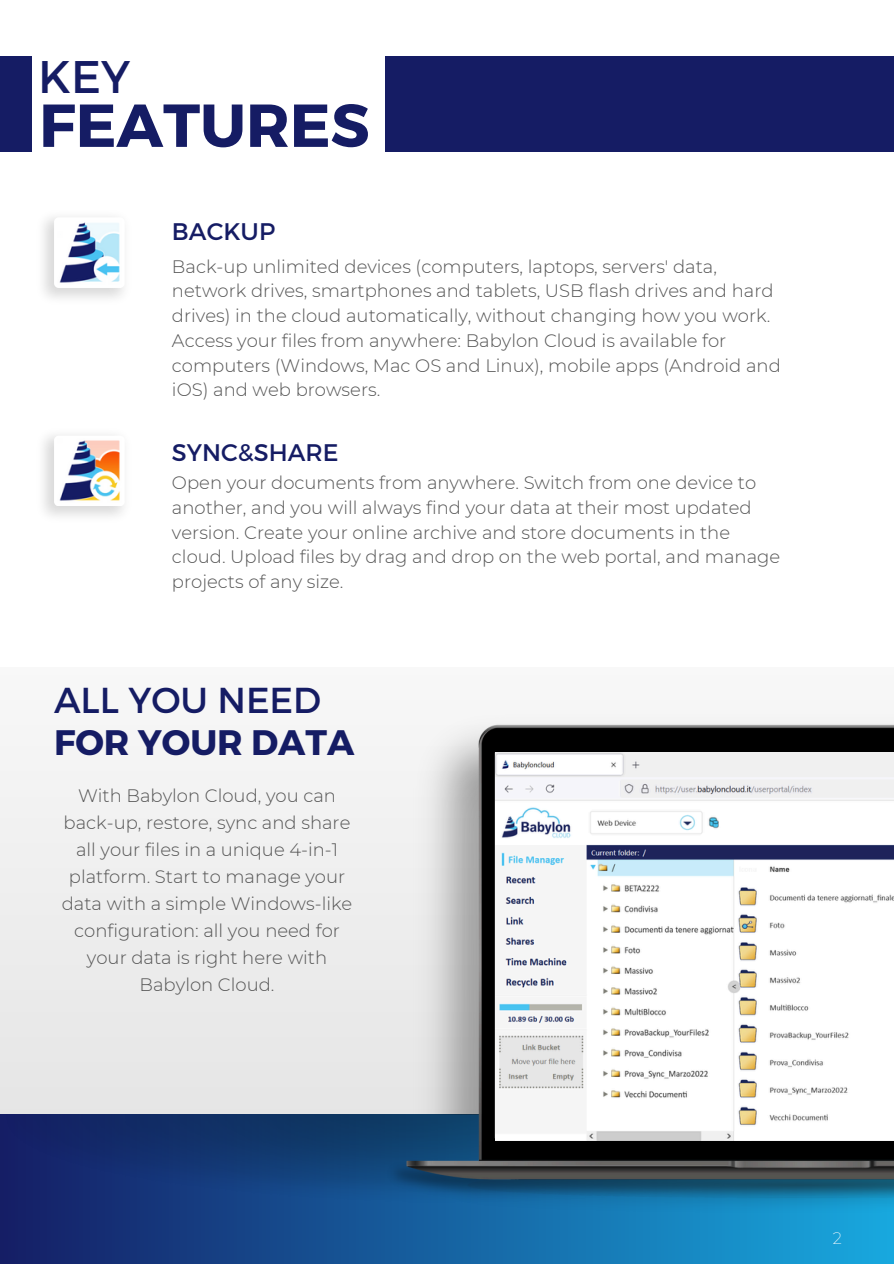
<style>
.page{position:relative;width:894px;height:1264px;background:#fff}
.page>*{position:absolute;margin:0;border:0;box-sizing:border-box;transform-origin:0 0}
.t1{font:700 60.45px "Montserrat";color:#151c64}
.t2{font:45.6px "Montserrat";color:#151c64}
.t3{font:36px "Montserrat";color:#151c64}
.t4{font:700 35.4px "Montserrat";color:#151c64}
.t5{font:24px "Montserrat";color:#151c64}
.t6{font:300 18px/24.8px "Montserrat";color:#545454}
.t7{font:200 16.2px "Montserrat";color:#fff}
</style>
<div class="page">
<div style="left:0;top:667px;width:893px;height:447px;background:#f0f0f0"></div>
<div style="left:0;top:1114px;width:893px;height:149px;background:linear-gradient(to right,#151d65,#18a8df)"></div>
<img style="left:0;top:1114px;width:396px;height:90px">
<img style="left:385px;top:1162px;width:508px;height:61px">
<img style="left:396px;top:725px;width:497px;height:479px">
<img style="left:495px;top:752px;width:398px;height:387px">
<img style="left:59px;top:222px;width:61px;height:61px">
<img style="left:59px;top:440px;width:61px;height:61px">
<div style="left:0;top:56px;width:32px;height:96px;background:#151c64"></div>
<div style="left:385px;top:56px;width:508px;height:96px;background:#151c64"></div>
<p class="t2" style="left:38px;top:47px;width:93px">KEY</p>
<h5 class="t1" style="left:39px;top:86px;width:332px">FEATURES</h5>
<h1 class="t5" style="left:172px;top:215px;width:105px">BACKUP</h1>
<h2 class="t6" style="left:172px;top:254px;width:610px">Back-up unlimited devices (computers, laptops, servers' data, network drives, smartphones and tablets, USB flash drives and hard drives) in the cloud automatically, without changing how you work.<br>Access your files from anywhere: Babylon Cloud is available for computers (Windows, Mac OS and Linux), mobile apps (Android and iOS) and web browsers.</h2>
<p class="t5" style="left:172px;top:437px;width:168px">SYNC&amp;SHARE</p>
<p class="t6" style="left:172px;top:470px;width:609px">Open your documents from anywhere. Switch from one device to another, and you will always find your data at their most updated version. Create your online archive and store documents in the cloud. Upload files by drag and drop on the web portal, and manage projects of any size.</p>
<h5 class="t3" style="left:54px;top:676px;width:268px">ALL YOU NEED</h5>
<p class="t4" style="left:54px;top:719px;width:302px">FOR YOUR DATA</p>
<p class="t6" style="left:62px;top:781px;width:292px;line-height:27px;text-align:center">With Babylon Cloud, you can back-up, restore, sync and share all your files in a unique 4-in-1 platform. Start to manage your data with a simple Windows-like configuration: all you need for your data is right here with<br>Babylon Cloud.</p>
<p class="t7" style="left:832px;top:1228px;width:11px">2</p>
</div>
